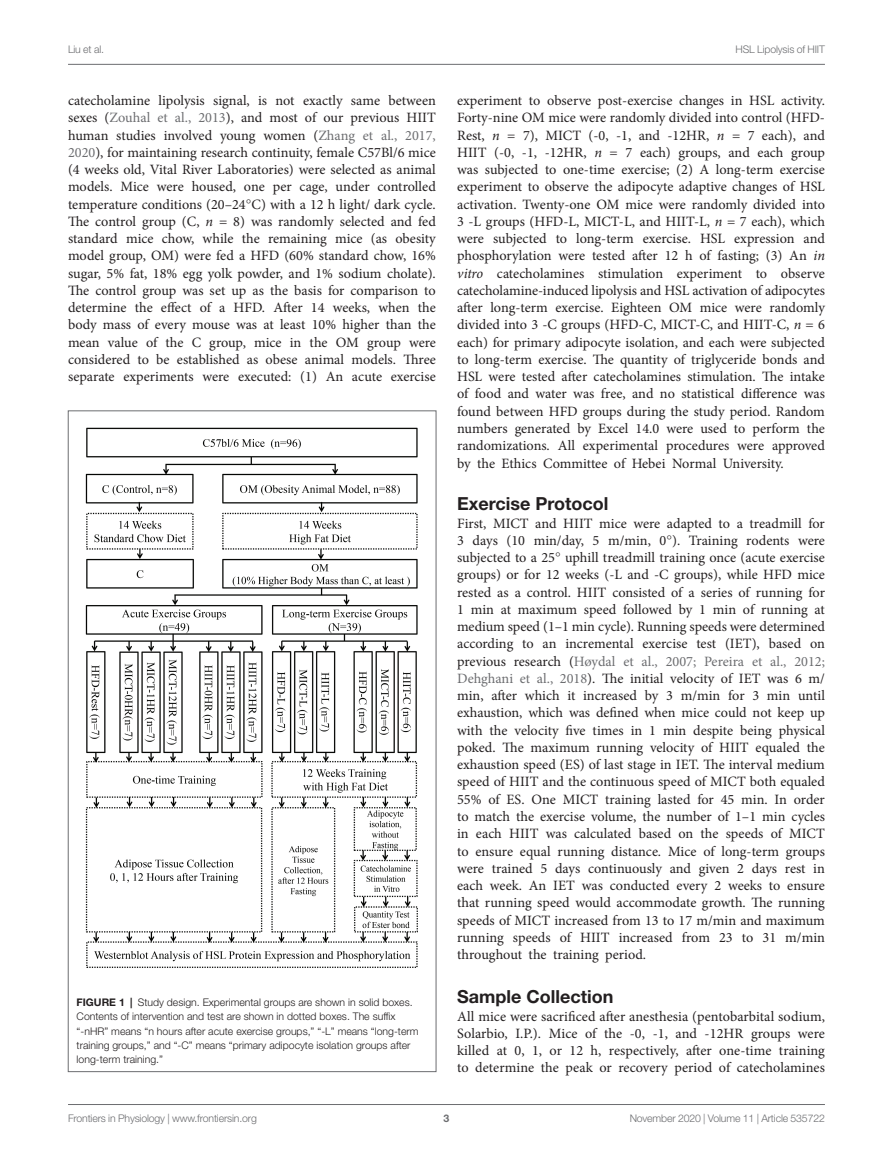
<style>
.page{position:relative;width:893px;height:1170px;background:#fff}
.page>*{position:absolute;margin:0;border:0;box-sizing:border-box;transform-origin:0 0}
.HEAD_2{font:700 18px "Helvetica Neue LT Std";color:#231f20}
.TEXT_FLUSH{font:14.25px/17.2px "Minion Pro";color:#231f20;text-align:justify}
.FIG_LEG{font:300 10.5px/14.2px "Helvetica Neue LT Std";color:#231f20}
.t1{font:300 10.5px "Helvetica Neue LT Std";letter-spacing:-.015em;color:#6c6d70}
.t2{font:700 10.5px "Helvetica Neue LT Std";color:#6c6d70}
.s1{color:#6c6d70}
.s2{font-family:"STIX General"}
.s3{font-style:italic}
.s4{font-weight:700}
</style>
<div class="page">
<hr style="left:68px;top:64px;width:757px;height:1px;background:#6c6d70">
<hr style="left:68px;top:1104px;width:757px;height:1px;background:#6c6d70">
<img style="left:85px;top:427px;width:333px;height:541px">
<p class="t1" style="left:68px;top:42px;width:38px">Liu et al.</p>
<p class="t1" style="left:736px;top:42px;width:91px">HSL Lipolysis of HIIT</p>
<p class="TEXT_FLUSH" style="left:68px;top:92px;width:369px">catecholamine lipolysis signal, is not exactly same between sexes (<span class="s1">Zouhal et al., 2013</span>), and most of our previous HIIT human studies involved young women (<span class="s1">Zhang et al., 2017, 2020</span>), for maintaining research continuity, female C57Bl/6 mice (4 weeks old, Vital River Laboratories) were selected as animal models. Mice were housed, one per cage, under controlled temperature conditions (20–24<span class="s2">°</span>C) with a 12 h light/ dark cycle.<br>The control group (C, <span class="s3">n</span> = 8) was randomly selected and fed standard mice chow, while the remaining mice (as obesity model group, OM) were fed a HFD (60% standard chow, 16% sugar, 5% fat, 18% egg yolk powder, and 1% sodium cholate).<br>The control group was set up as the basis for comparison to determine the effect of a HFD. After 14 weeks, when the body mass of every mouse was at least 10% higher than the mean value of the C group, mice in the OM group were considered to be established as obese animal models. Three separate experiments were executed: (1) An acute exercise</p>
<p class="TEXT_FLUSH" style="left:457px;top:92px;width:369px">experiment to observe post-exercise changes in HSL activity.<br>Forty-nine OM mice were randomly divided into control (HFD-Rest, <span class="s3">n</span> = 7), MICT (-0, -1, and -12HR, <span class="s3">n</span> = 7 each), and HIIT (-0, -1, -12HR, <span class="s3">n</span> = 7 each) groups, and each group was subjected to one-time exercise; (2) A long-term exercise experiment to observe the adipocyte adaptive changes of HSL activation. Twenty-one OM mice were randomly divided into 3 -L groups (HFD-L, MICT-L, and HIIT-L, <span class="s3">n</span> = 7 each), which were subjected to long-term exercise. HSL expression and phosphorylation were tested after 12 h of fasting; (3) An <span class="s3">in vitro</span> catecholamines stimulation experiment to observe catecholamine-induced lipolysis and HSL activation of adipocytes after long-term exercise. Eighteen OM mice were randomly divided into 3 -C groups (HFD-C, MICT-C, and HIIT-C, <span class="s3">n</span> = 6 each) for primary adipocyte isolation, and each were subjected to long-term exercise. The quantity of triglyceride bonds and HSL were tested after catecholamines stimulation. The intake of food and water was free, and no statistical difference was found between HFD groups during the study period. Random numbers generated by Excel 14.0 were used to perform the randomizations. All experimental procedures were approved by the Ethics Committee of Hebei Normal University.</p>
<p class="HEAD_2" style="left:457px;top:492px;width:153px">Exercise Protocol</p>
<p class="TEXT_FLUSH" style="left:457px;top:514px;width:369px">First, MICT and HIIT mice were adapted to a treadmill for 3 days (10 min/day, 5 m/min, 0<span class="s2">°</span>). Training rodents were subjected to a 25<span class="s2">°</span> uphill treadmill training once (acute exercise groups) or for 12 weeks (-L and -C groups), while HFD mice rested as a control. HIIT consisted of a series of running for 1 min at maximum speed followed by 1 min of running at medium speed (1–1 min cycle). Running speeds were determined according to an incremental exercise test (IET), based on previous research (<span class="s1">Høydal et al., 2007; Pereira et al., 2012; Dehghani et al., 2018</span>). The initial velocity of IET was 6 m/ min, after which it increased by 3 m/min for 3 min until exhaustion, which was defined when mice could not keep up with the velocity five times in 1 min despite being physical poked. The maximum running velocity of HIIT equaled the exhaustion speed (ES) of last stage in IET. The interval medium speed of HIIT and the continuous speed of MICT both equaled 55% of ES. One MICT training lasted for 45 min. In order to match the exercise volume, the number of 1–1 min cycles in each HIIT was calculated based on the speeds of MICT to ensure equal running distance. Mice of long-term groups were trained 5 days continuously and given 2 days rest in each week. An IET was conducted every 2 weeks to ensure that running speed would accommodate growth. The running speeds of MICT increased from 13 to 17 m/min and maximum running speeds of HIIT increased from 23 to 31 m/min throughout the training period.</p>
<p class="HEAD_2" style="left:457px;top:985px;width:158px">Sample Collection</p>
<p class="TEXT_FLUSH" style="left:457px;top:1007px;width:369px">All mice were sacrificed after anesthesia (pentobarbital sodium, Solarbio, I.P.). Mice of the -0, -1, and -12HR groups were killed at 0, 1, or 12 h, respectively, after one-time training to determine the peak or recovery period of catecholamines</p>
<p class="FIG_LEG" style="left:77px;top:994px;width:343px"><span class="s4">FIGURE 1 |</span> Study design. Experimental groups are shown in solid boxes.<br>Contents of intervention and test are shown in dotted boxes. The suffix “-nHR” means “n hours after acute exercise groups,” “-L” means “long-term training groups,” and “-C” means “primary adipocyte isolation groups after long-term training.”</p>
<p class="t1" style="left:68px;top:1111px;width:190px">Frontiers in Physiology | www.frontiersin.org</p>
<p class="t2" style="left:444px;top:1111px;width:7px">3</p>
<p class="t1" style="left:630px;top:1111px;width:197px">November 2020 | Volume 11 | Article 535722</p>
</div>
